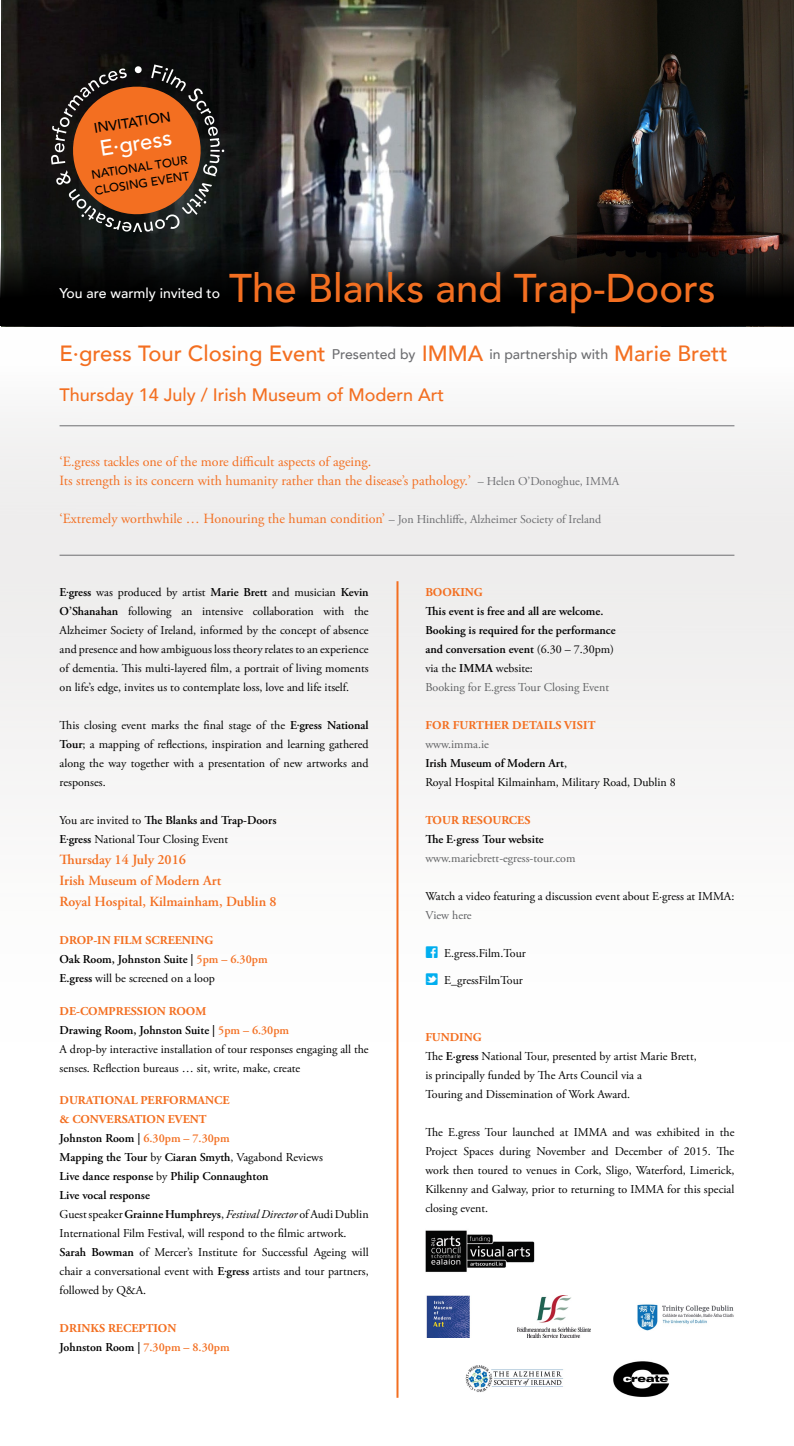
<style>
.page{position:relative;width:794px;height:1446px;background:#fff}
.page>*{position:absolute;margin:0;border:0;box-sizing:border-box;transform-origin:0 0}
.t1{font:500 40px "Avenir";color:#f36f21}
.t2{font:500 22px "Avenir";color:#f36f21}
.t3{font:500 22px "Avenir";color:#fff}
.t4{font:500 18px "Avenir";color:#f36f21}
.t5{font:14px/19px "Adobe Garamond Pro";color:#f36f21}
.t6{font:600 14px/21px "Adobe Garamond Pro";color:#f36f21}
.t7{font:500 14px "Avenir";color:#fff}
.t8{font:500 14px "Avenir";color:#000}
.t9{font:12px/19px "Adobe Garamond Pro";color:#000}
.t10{font:600 12px/19px "Adobe Garamond Pro";color:#000}
.t11{font:700 12px/19px "Adobe Garamond Pro";color:#f36f21}
.t12{font:12px "Adobe Garamond Pro";color:#5f6062}
.t13{font:500 12px/16px "Avenir";color:#000}
.s1{font-size:14px;color:#6d6e71}
.s2{font-size:12px;color:#6d6e71}
.s3{font-weight:600}
.s4{font-weight:700;color:#f36f21}
.s5{color:#f36f21}
.s6{font-weight:400}
.s7{font-weight:600;color:#f36f21}
.s8{font-style:italic}
.s9{font-weight:600;color:#000}
.s10{font-weight:400;color:#5f6062}
.s11{color:#5f6062}
.s12{font-family:"Social Icons Pro Set 1 Rounded";font-size:17px;color:#00aeef}
</style>
<div class="page">
<div style="left:0;top:326px;width:794px;height:1120px;background:linear-gradient(to right,#f9f9f8,#f9f8f8)"></div>
<hr style="left:396px;top:581px;width:2px;height:816px;background:#f36f21">
<img style="left:425px;top:1228px;width:112px;height:45px">
<img style="left:465px;top:1363px;width:101px;height:31px">
<img style="left:612px;top:1360px;width:57px;height:37px">
<img style="left:517px;top:1295px;width:73px;height:42px">
<img style="left:425px;top:1295px;width:46px;height:42px">
<img style="left:637px;top:1295px;width:97px;height:42px">
<img style="left:1px;top:0;width:426px;height:247px">
<img style="left:427px;top:0;width:367px;height:247px">
<hr style="left:60px;top:425px;width:674px;height:1px;background:#6d6e71">
<hr style="left:60px;top:555px;width:674px;height:1px;background:#6d6e71">
<svg style="left:0;top:247px;width:794px;height:79px;background:#0e0e0e"></svg>
<svg style="left:51px;top:64px;width:173px;height:168px;background:#834927"></svg>
<p class="t8" style="left:92px;top:116px;width:79px;rotate:-9deg">INVITATION</p>
<h2 class="t3" style="left:97px;top:130px;width:76px;rotate:-9deg">E·gress</h2>
<p class="t13" style="left:90px;top:166px;width:18px;rotate:-9deg">Nationa</p>
<p class="t13" style="left:91px;top:166px;width:98px;text-indent:54px;rotate:-9deg">l To ur<br>Clo sin g Event</p>
<h1 class="t1" style="left:229px;top:254px;width:488px">The Blanks and Trap-Doors</h1>
<h2 class="t2" style="left:60px;top:335px;width:669px">E·gress Tour Closing Event <span class="s1">Presented by</span> IMMA <span class="s1">in partnership with</span> Marie Brett</h2>
<h3 class="t4" style="left:60px;top:379px;width:386px">Thursday 14 July / Irish Museum of Modern Art</h3>
<p class="t7" style="left:60px;top:281px;width:162px">You are warmly invited to</p>
<p class="t5" style="left:60px;top:452px;width:561px">‘E.gress tackles one of the more difficult aspects of ageing.<br>Its strength is its concern with humanity rather than the disease’s pathology.’ <span class="s2">– Helen O’Donoghue, IMMA</span></p>
<p class="t5" style="left:60px;top:509px;width:543px">‘Extremely worthwhile … Honouring the human condition’ <span class="s2">– Jon Hinchliffe, Alzheimer Society of Ireland</span></p>
<p class="t9" style="left:60px;top:583px;width:311px;text-align:justify"><span class="s3">E.gress</span> was produced by artist <span class="s3">Marie Brett</span> and musician <span class="s3">Kevin O’Shanahan</span> following an intensive collaboration with the Alzheimer Society of Ireland, informed by the concept of absence and presence and how ambiguous loss theory relates to an experience of dementia. This multi-layered film, a portrait of living moments on life’s edge, invites us to contemplate loss, love and life itself.</p>
<p class="t9" style="left:60px;top:716px;width:311px;text-align:justify">This closing event marks the final stage of the <span class="s3">E.gress National Tour</span>; a mapping of reflections, inspiration and learning gathered along the way together with a presentation of new artworks and responses.</p>
<p class="t9" style="left:60px;top:811px;width:218px">You are invited to <span class="s3">The Blanks and Trap-Doors<br>E.gress</span> National Tour Closing Event</p>
<p class="t6" style="left:60px;top:849px;width:219px">Thursday 14 July 2016<br>Irish Museum of Modern Art<br>Royal Hospital, Kilmainham, Dublin 8</p>
<p class="t10" style="left:60px;top:931px;width:209px"><span class="s4">DROP-IN FILM SCREENING<br></span>Oak Room, Johnston Suite | <span class="s5">5pm – 6.30pm<br></span>E.gress <span class="s6">will be screened on a loop</span></p>
<p class="t9" style="left:60px;top:1001px;width:311px"><span class="s4">DE-COMPRESSION ROOM<br></span><span class="s3">Drawing Room, Johnston Suite |</span> <span class="s7">5pm – 6.30pm<br></span>A drop-by interactive installation of tour responses engaging all the senses. Reflection bureaus … sit, write, make, create</p>
<p class="t9" style="left:60px;top:1091px;width:311px"><span class="s4">DURATIONAL PERFORMANCE<br>&amp; CONVERSATION EVENT<br></span><span class="s3">Johnston Room |</span> <span class="s7">6.30pm – 7.30pm<br></span><span class="s3">Mapping the Tour</span> by <span class="s3">Ciaran Smyth</span>, Vagabond Reviews<br><span class="s3">Live dance response</span> by <span class="s3">Philip Connaughton<br>Live vocal response<br></span>Guest speaker <span class="s3">Grainne Humphreys</span>, <span class="s8">Festival Director</span> of Audi Dublin International Film Festival, will respond to the filmic artwork.<br><span class="s3">Sarah Bowman</span> of Mercer’s Institute for Successful Ageing will chair a conversational event with <span class="s3">E.gress</span> artists and tour partners, followed by Q&amp;A.</p>
<p class="t11" style="left:60px;top:1318px;width:172px">DRINKS RECEPTION<br><span class="s9">Johnston Room |</span> <span class="s3">7.30pm – 8.30pm</span></p>
<p class="t11" style="left:425px;top:583px;width:59px">BOOKING</p>
<p class="t10" style="left:425px;top:602px;width:192px">This event is free and all are welcome.<br>Booking is required for the performance and conversation event <span class="s6">(6.30 – 7.30pm) via the</span> IMMA <span class="s6">website:<br></span><span class="s10">Booking for E.gress Tour Closing Event</span></p>
<p class="t11" style="left:425px;top:716px;width:37px">FOR FURT</p>
<p class="t11" style="left:484px;top:716px;width:37px">HER DETAILS</p>
<p class="t11" style="left:564px;top:716px;width:8px">VISIT</p>
<p class="t9" style="left:425px;top:735px;width:252px"><span class="s11">www.imma.ie<br></span><span class="s3">Irish Museum of Modern Art</span>,<br>Royal Hospital Kilmainham, Military Road, Dublin 8</p>
<p class="t11" style="left:425px;top:811px;width:107px">TOUR RESOURCES</p>
<p class="t10" style="left:425px;top:830px;width:120px">The E.gress Tour website</p>
<p class="t12" style="left:425px;top:851px;width:152px">www.mariebrett-egress-tour.com</p>
<p class="t9" style="left:425px;top:887px;width:310px">Watch a video featuring a discussion event about E.gress at IMMA:</p>
<p class="t12" style="left:425px;top:908px;width:48px">View here</p>
<p class="t9" style="left:425px;top:944px;width:102px"><span class="s12">f</span> E.gress.Film.Tour</p>
<p class="t9" style="left:425px;top:971px;width:99px"><span class="s12">T</span> E_gressFilmTour</p>
<p class="t9" style="left:425px;top:1028px;width:273px"><span class="s4">FUNDING<br></span>The <span class="s3">E</span><sup>.</sup><span class="s3">gress</span> National Tour, presented by artist Marie Brett, is principally funded by The Arts Council via a<br>Touring and Dissemination of Work Award.</p>
<p class="t9" style="left:425px;top:1123px;width:311px;text-align:justify">The E.gress Tour launched at IMMA and was exhibited in the Project Spaces during November and December of 2015. The work then toured to venues in Cork, Sligo, Waterford, Limerick, Kilkenny and Galway, prior to returning to IMMA for this special closing event.</p>
</div>
